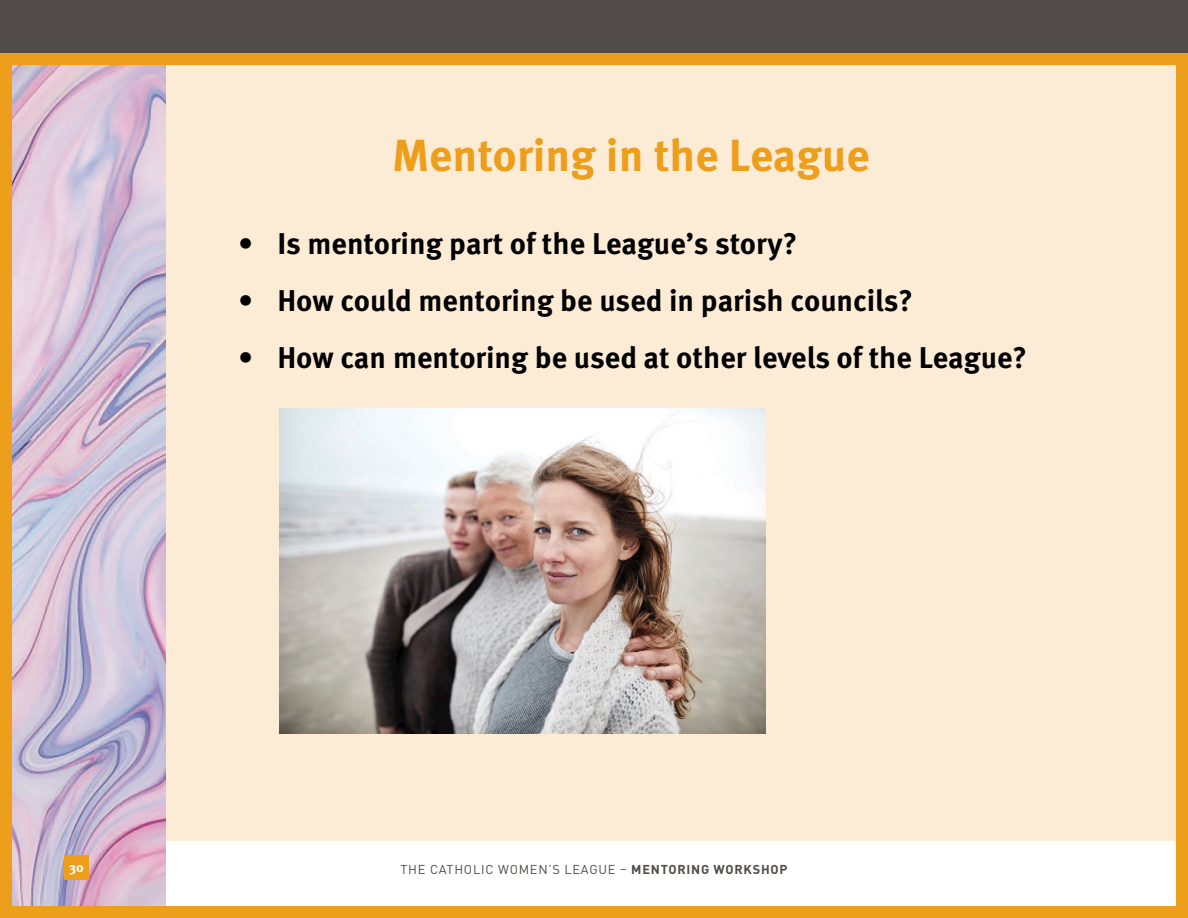
<style>
.page{position:relative;width:1188px;height:918px;background:#fff}
.page>*{position:absolute;margin:0;border:0;box-sizing:border-box;transform-origin:0 0}
.t1{font:700 45px "Meta Pro";color:#ed9e1a}
.t2{font:700 30px "Meta Pro";color:#000}
.t3{font:700 13.5px "Meta Pro";color:#fff}
.t4{font:12.75px "DIN Pro";letter-spacing:.06em;color:#514b49}
.s1{font-weight:700}
</style>
<div class="page">
<div style="left:0;top:0;width:1188px;height:53px;background:#514b49"></div>
<div style="left:0;top:57px;width:1188px;height:784px;background:#fcebd5"></div>
<img style="left:13px;top:66px;width:153px;height:839px">
<div style="left:0;top:53px;width:1188px;height:865px;border:12px solid #ed9e1a"></div>
<img style="left:279px;top:409px;width:487px;height:325px">
<div style="left:64px;top:855px;width:25px;height:25px;background:#ed9e1a"></div>
<h1 class="t1" style="left:392px;top:120px;width:479px">Mentoring in the League</h1>
<p class="t2" style="left:238px;top:220px;width:560px">• Is mentoring part of the League’s story?</p>
<p class="t2" style="left:238px;top:277px;width:676px">• How could mentoring be used in parish councils?</p>
<p class="t2" style="left:238px;top:334px;width:790px">• How can mentoring be used at other levels of the League?</p>
<p class="t3" style="left:69px;top:857px;width:17px">30</p>
<p class="t4" style="left:400px;top:860px;width:389px">THE CATHOLIC WOMEN’S LEAGUE – <span class="s1">MENTORING WORKSHOP</span></p>
</div>
